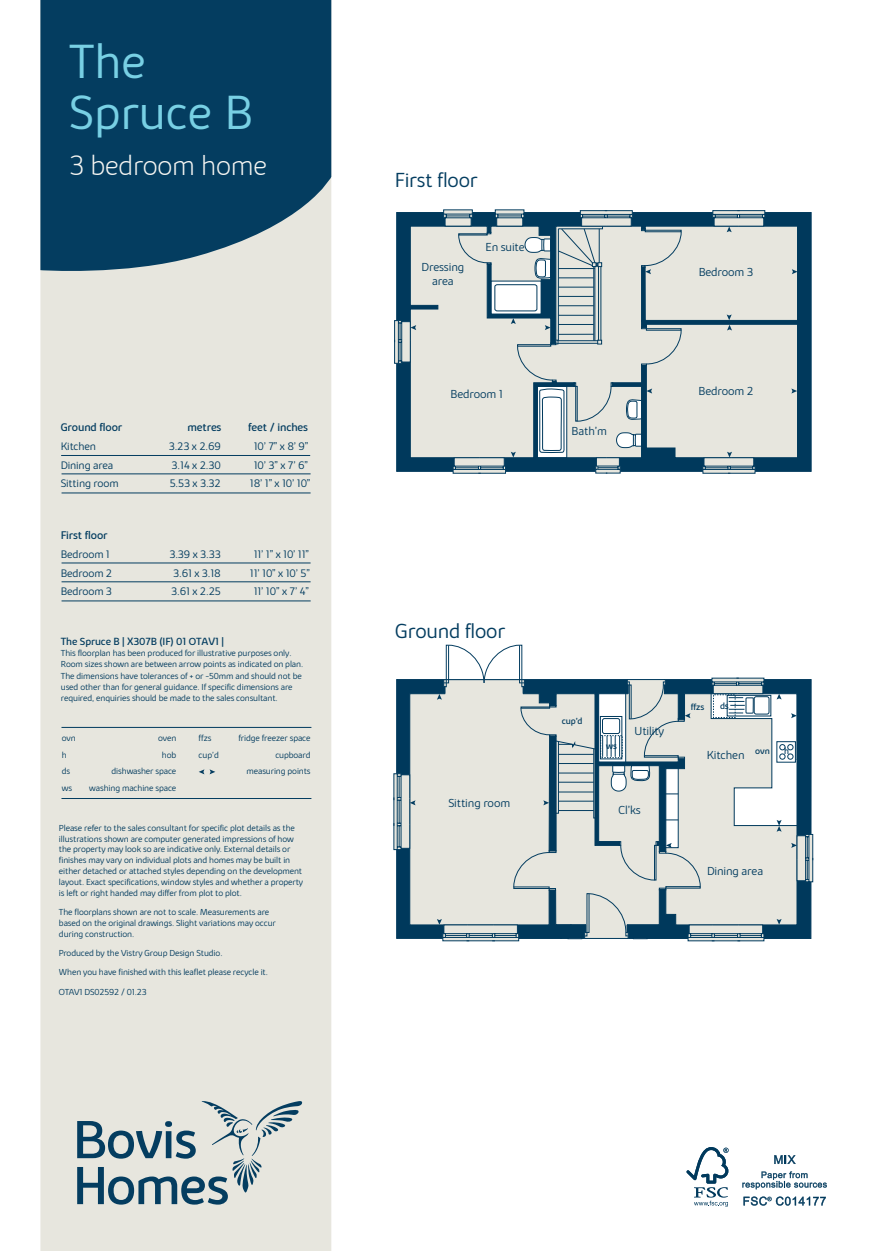
<style>
.page{position:relative;width:881px;height:1251px;background:#fff}
.page>*{position:absolute;margin:0;border:0;box-sizing:border-box;transform-origin:0 0}
.t1{font:300 49.5px/51px "Bovis Sans";color:#78d0e4}
.t2{font:200 28.5px "Bovis Sans";letter-spacing:-.01em;color:#f5f5f2}
.t3{font:300 21px "Bovis Sans";letter-spacing:-.01em;color:#043d60}
.t4{font:300 12px/14.4px "Bovis Sans";letter-spacing:-.01em;color:#043d60;text-align:center}
.t5{font:300 11.25px "Bovis Sans";letter-spacing:-.01em;color:#043d60}
.t6{font:11.25px "Bovis Sans";letter-spacing:-.01em;color:#043d60}
.t7{font:10.5px "Bovis Sans";letter-spacing:-.01em;color:#043d60}
.t8{font:300 9px/16.5px "Bovis Sans";letter-spacing:-.01em;color:#043d60}
.t9{font:9px "Bovis Sans";letter-spacing:-.01em;color:#043d60}
</style>
<div class="page">
<div style="left:40px;top:276px;width:291px;height:974px;background:#e7e6de"></div>
<svg style="left:75px;top:1094px;width:229px;height:110px;background:#bac5c5"></svg>
<hr style="left:61px;top:727px;width:250px;height:1px;background:#043d60">
<hr style="left:61px;top:798px;width:250px;height:1px;background:#043d60">
<svg style="left:539px;top:471px;width:25px;height:1px"></svg>
<hr style="left:61px;top:492px;width:249px;height:1px;background:#043d60">
<hr style="left:61px;top:473px;width:249px;height:1px;background:#043d60">
<hr style="left:61px;top:455px;width:249px;height:1px;background:#043d60">
<hr style="left:61px;top:581px;width:249px;height:1px;background:#043d60">
<hr style="left:61px;top:562px;width:249px;height:1px;background:#043d60">
<hr style="left:61px;top:600px;width:249px;height:1px;background:#043d60">
<svg style="left:396px;top:679px;width:40px;height:259px;background:#90a5ad"></svg>
<svg style="left:396px;top:212px;width:415px;height:259px;background:#b7c3c4"></svg>
<svg style="left:595px;top:457px;width:25px;height:16px"></svg>
<svg style="left:443px;top:209px;width:29px;height:17px"></svg>
<svg style="left:494px;top:209px;width:30px;height:17px"></svg>
<svg style="left:557px;top:210px;width:75px;height:57px;background:#b6c1c3"></svg>
<svg style="left:198px;top:769px;width:17px;height:5px"></svg>
<svg style="left:393px;top:773px;width:22px;height:76px;background:#a9b8bb"></svg>
<svg style="left:436px;top:644px;width:376px;height:297px"></svg>
<svg style="left:641px;top:228px;width:40px;height:46px;background:#cfd4d0"></svg>
<svg style="left:791px;top:269px;width:6px;height:5px"></svg>
<svg style="left:712px;top:210px;width:53px;height:22px"></svg>
<svg style="left:394px;top:320px;width:22px;height:43px"></svg>
<svg style="left:544px;top:325px;width:6px;height:5px"></svg>
<svg style="left:510px;top:318px;width:5px;height:6px"></svg>
<svg style="left:452px;top:451px;width:63px;height:22px"></svg>
<svg style="left:646px;top:388px;width:6px;height:5px"></svg>
<svg style="left:791px;top:388px;width:5px;height:5px"></svg>
<svg style="left:726px;top:314px;width:5px;height:16px"></svg>
<svg style="left:702px;top:451px;width:53px;height:22px"></svg>
<svg style="left:40px;top:0;width:291px;height:276px;background:#1b4e6c"></svg>
<svg style="left:686px;top:1147px;width:42px;height:59px"></svg>
<svg style="left:774px;top:1155px;width:21px;height:8px"></svg>
<svg style="left:742px;top:1171px;width:84px;height:18px"></svg>
<svg style="left:743px;top:1196px;width:82px;height:9px"></svg>
<h1 class="t1" style="left:69px;top:36px;width:186px">The<br>Spruce B</h1>
<h2 class="t2" style="left:69px;top:149px;width:199px">3 bedroom home</h2>
<p class="t6" style="left:61px;top:420px;width:63px">Ground floor</p>
<p class="t6" style="left:187px;top:420px;width:35px">metres</p>
<p class="t6" style="left:248px;top:420px;width:61px">feet / inches</p>
<p class="t5" style="left:61px;top:439px;width:37px">Kitchen</p>
<p class="t5" style="left:169px;top:439px;width:54px">3.23 x 2.69</p>
<p class="t5" style="left:253px;top:439px;width:56px">10’ 7” x 8’ 9”</p>
<p class="t5" style="left:61px;top:458px;width:54px">Dining area</p>
<p class="t5" style="left:171px;top:458px;width:51px">3.14 x 2.30</p>
<p class="t5" style="left:253px;top:458px;width:56px">10’ 3” x 7’ 6”</p>
<p class="t5" style="left:61px;top:477px;width:59px">Sitting room</p>
<p class="t5" style="left:170px;top:477px;width:53px">5.53 x 3.32</p>
<p class="t5" style="left:250px;top:477px;width:62px">18’ 1” x 10’ 10”</p>
<p class="t6" style="left:61px;top:528px;width:48px">First floor</p>
<p class="t5" style="left:61px;top:547px;width:51px">Bedroom 1</p>
<p class="t5" style="left:169px;top:547px;width:53px">3.39 x 3.33</p>
<p class="t5" style="left:253px;top:547px;width:57px">11’ 1” x 10’ 11”</p>
<p class="t5" style="left:61px;top:566px;width:53px">Bedroom 2</p>
<p class="t5" style="left:173px;top:566px;width:49px">3.61 x 3.18</p>
<p class="t5" style="left:250px;top:566px;width:61px">11’ 10” x 10’ 5”</p>
<p class="t5" style="left:61px;top:585px;width:53px">Bedroom 3</p>
<p class="t5" style="left:171px;top:585px;width:51px">3.61 x 2.25</p>
<p class="t5" style="left:253px;top:585px;width:57px">11’ 10” x 7’ 4”</p>
<p class="t7" style="left:61px;top:635px;width:164px">The Spruce B | X307B (IF) 01 OTAV1 |</p>
<p class="t8" style="left:61px;top:647px;width:244px;line-height:11.2px">This floorplan has been produced for illustrative purposes only.<br>Room sizes shown are between arrow points as indicated on plan.<br>The dimensions have tolerances of + or -50mm and should not be used other than for general guidance. If specific dimensions are required, enquiries should be made to the sales consultant.</p>
<p class="t8" style="left:62px;top:729px;width:16px">ovn h ds ws</p>
<p class="t8" style="left:238px;top:729px;width:74px;text-align:right">fridge freezer space cupboard measuring points</p>
<p class="t8" style="left:198px;top:729px;width:22px">ffzs cup’d</p>
<p class="t8" style="left:89px;top:729px;width:88px;text-align:right">oven<br>hob<br>dishwasher space washing machine space</p>
<p class="t8" style="left:59px;top:822px;width:246px;line-height:10.8px">Please refer to the sales consultant for specific plot details as the illustrations shown are computer generated impressions of how the property may look so are indicative only. External details or finishes may vary on individual plots and homes may be built in either detached or attached styles depending on the development layout. Exact specifications, window styles and whether a property is left or right handed may differ from plot to plot.</p>
<p class="t8" style="left:59px;top:906px;width:218px;line-height:10.8px">The floorplans shown are not to scale. Measurements are based on the original drawings. Slight variations may occur during construction.</p>
<p class="t8" style="left:59px;top:942px;width:210px;line-height:19.4px">Produced by the Vistry Group Design Studio.<br>When you have finished with this leaflet please recycle it.<br>OTAV1 DS02592 / 01.23</p>
<h3 class="t3" style="left:394px;top:167px;width:84px">First floor</h3>
<h3 class="t4" style="left:421px;top:259px;width:44px">Dressing area</h3>
<h3 class="t4" style="left:485px;top:240px;width:41px">En suite</h3>
<h3 class="t4" style="left:450px;top:387px;width:54px">Bedroom 1</h3>
<h3 class="t4" style="left:571px;top:423px;width:37px">Bath’m</h3>
<h3 class="t4" style="left:698px;top:264px;width:56px">Bedroom 3</h3>
<h3 class="t4" style="left:698px;top:383px;width:56px">Bedroom 2</h3>
<h3 class="t3" style="left:395px;top:618px;width:111px">Ground floor</h3>
<h3 class="t4" style="left:448px;top:795px;width:63px">Sitting room</h3>
<p class="t9" style="left:561px;top:715px;width:22px">cup’d</p>
<p class="t9" style="left:606px;top:740px;width:12px">ws</p>
<h3 class="t4" style="left:634px;top:723px;width:31px">Utility</h3>
<h3 class="t4" style="left:618px;top:802px;width:24px">Cl’ks</h3>
<p class="t9" style="left:690px;top:701px;width:15px">ffzs</p>
<p class="t9" style="left:719px;top:700px;width:10px">ds</p>
<h3 class="t4" style="left:706px;top:747px;width:39px">Kitchen</h3>
<p class="t9" style="left:755px;top:745px;width:16px">ovn</p>
<p class="t9" style="left:784px;top:745px;width:6px">h</p>
<h3 class="t4" style="left:706px;top:863px;width:58px">Dining area</h3>
</div>
